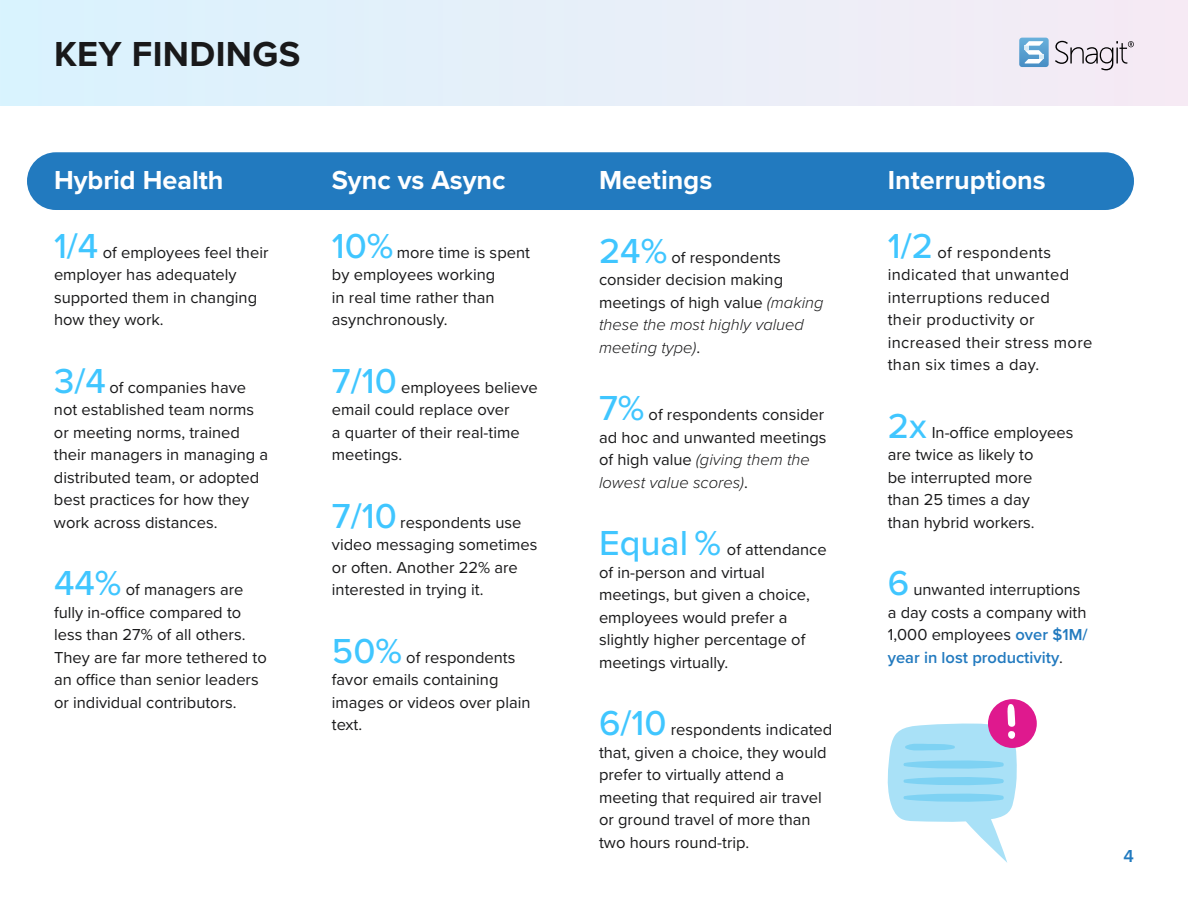
<style>
.page{position:relative;width:1188px;height:918px;background:#fff}
.page>*{position:absolute;margin:0;border:0;box-sizing:border-box;transform-origin:0 0}
.t1{font:700 36px "Proxima Nova";letter-spacing:.01em;color:#19191a}
.t2{font:700 27px "Proxima Nova";color:#fff}
.t3{font:600 18px "Proxima Nova";color:#227abf}
.t4{font:16.5px/22.5px "Proxima Nova";color:#19191a}
.t5{font:16.5px/22.5px "Proxima Nova";letter-spacing:.02em;color:#19191a}
.s1{font-weight:500;font-size:36px;color:#40c6ff}
.s2{font-weight:300;font-style:italic}
.s3{font-weight:600;color:#227abf}
</style>
<div class="page">
<svg style="left:0;top:0;width:1188px;height:106px;background:#e6eef8"></svg>
<div style="left:27px;top:152px;width:1107px;height:58px;background:#227abf;border-radius:29px"></div>
<svg style="left:1055px;top:41px;width:79px;height:29px;background:#cdc5ce"></svg>
<svg style="left:1019px;top:38px;width:30px;height:29px"></svg>
<div style="left:988px;top:699px;width:49px;height:49px;background:#df198e;border-radius:50%"></div>
<svg style="left:888px;top:703px;width:129px;height:160px"></svg>
<h1 class="t1" style="left:54px;top:27px;width:248px">KEY FINDINGS</h1>
<h2 class="t2" style="left:54px;top:160px;width:171px">Hybrid Health</h2>
<p class="t4" style="left:54px;top:240px;width:216px"><span class="s1">1/4</span> of employees feel their employer has adequately supported them in changing how they work.</p>
<p class="t4" style="left:54px;top:375px;width:216px"><span class="s1">3/4</span> of companies have not established team norms or meeting norms, trained their managers in managing a distributed team, or adopted best practices for how they work across distances.</p>
<p class="t4" style="left:54px;top:578px;width:214px"><span class="s1">44%</span> of managers are fully in-office compared to less than 27% of all others.<br>They are far more tethered to an office than senior leaders or individual contributors.</p>
<h2 class="t2" style="left:332px;top:160px;width:175px">Sync vs Async</h2>
<p class="t4" style="left:332px;top:240px;width:200px"><span class="s1">10%</span> more time is spent by employees working<br>in real time rather than asynchronously.</p>
<p class="t4" style="left:332px;top:375px;width:207px"><span class="s1">7/10</span> employees believe email could replace over<br>a quarter of their real-time meetings.</p>
<p class="t4" style="left:332px;top:510px;width:207px"><span class="s1">7/10</span> respondents use video messaging sometimes or often. Another 22% are interested in trying it.</p>
<p class="t4" style="left:332px;top:645px;width:200px"><span class="s1">50%</span> of respondents favor emails containing images or videos over plain text.</p>
<h2 class="t2" style="left:599px;top:160px;width:115px">Meetings</h2>
<p class="t4" style="left:599px;top:245px;width:226px"><span class="s1">24%</span> of respondents consider decision making meetings of high value <span class="s2">(making these the most highly valued meeting type)</span>.</p>
<p class="t4" style="left:599px;top:403px;width:229px"><span class="s1">7%</span> of respondents consider ad hoc and unwanted meetings of high value <span class="s2">(giving them the lowest value scores)</span>.</p>
<p class="t4" style="left:599px;top:538px;width:229px"><span class="s1">Equal %</span> of attendance of in-person and virtual meetings, but given a choice, employees would prefer a slightly higher percentage of meetings virtually.</p>
<p class="t4" style="left:599px;top:718px;width:235px"><span class="s1">6/10</span> respondents indicated that, given a choice, they would prefer to virtually attend a meeting that required air travel or ground travel of more than two hours round-trip.</p>
<h2 class="t2" style="left:888px;top:160px;width:159px">Interruptions</h2>
<p class="t5" style="left:888px;top:240px;width:206px"><span class="s1">1/2</span> of respondents indicated that unwanted interruptions reduced<br>their productivity or increased their stress more than six times a day.</p>
<p class="t4" style="left:888px;top:420px;width:187px"><span class="s1">2x</span> In-office employees are twice as likely to<br>be interrupted more<br>than 25 times a day<br>than hybrid workers.</p>
<p class="t4" style="left:888px;top:578px;width:201px"><span class="s1">6</span> unwanted interruptions a day costs a company with<br>1,000 employees <span class="s3">over $1M/ year in lost productivity</span>.</p>
<p class="t3" style="left:1124px;top:842px;width:12px">4</p>
</div>
